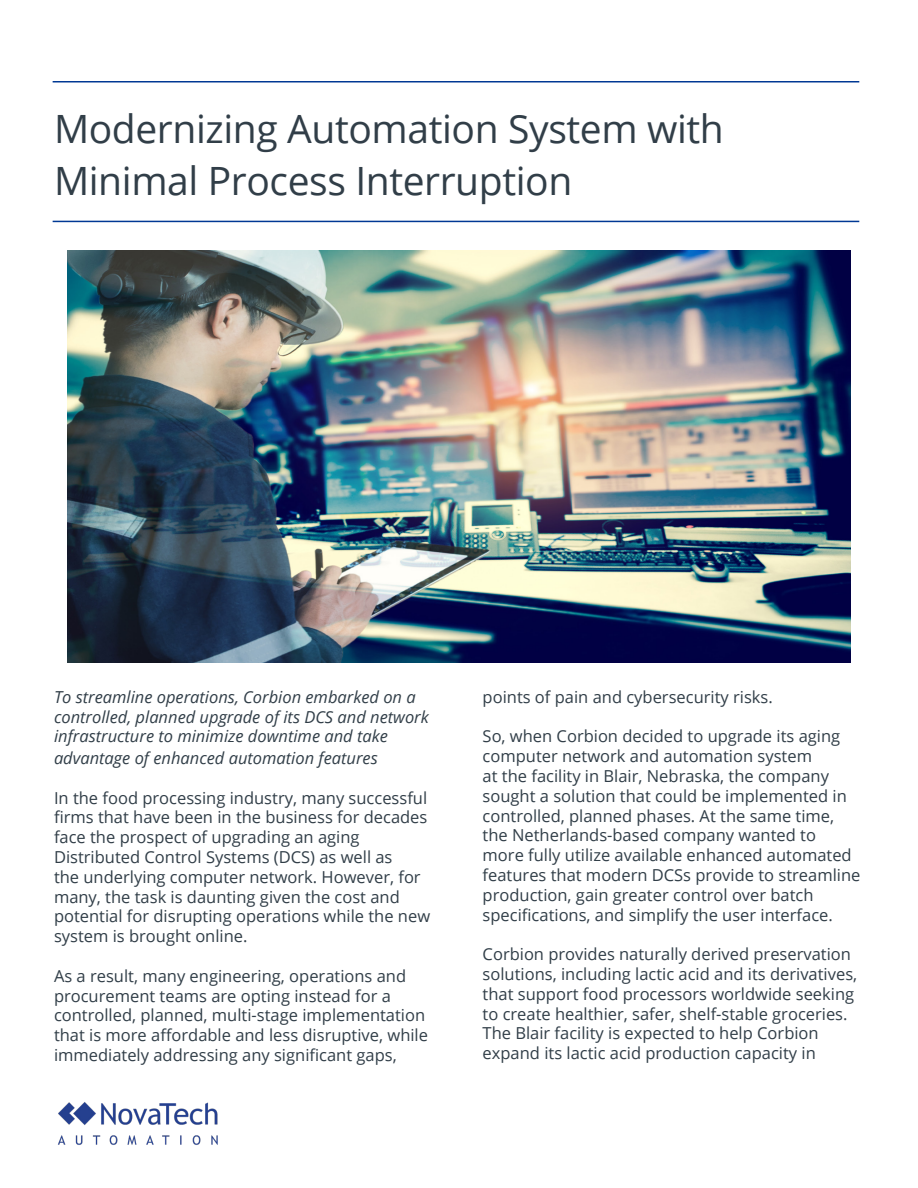
<style>
.page{position:relative;width:918px;height:1188px;background:#fff}
.page>*{position:absolute;margin:0;border:0;box-sizing:border-box;transform-origin:0 0}
.t1{font:39px/52.5px "Open Sans";letter-spacing:-.01em;color:#313e48}
.t2{font:16.5px/19.8px "Open Sans";color:#313e48}
.t3{font:italic 16.5px/19.8px "Open Sans";color:#313e48}
</style>
<div class="page">
<hr style="left:53px;top:81px;width:806px;height:1px;background:#003894">
<hr style="left:53px;top:221px;width:806px;height:1px;background:#003894">
<img style="left:58px;top:1102px;width:160px;height:43px">
<img style="left:68px;top:251px;width:783px;height:412px">
<p class="t1" style="left:54px;top:101px;width:671px">Modernizing Automation System with<br>Minimal Process Interruption</p>
<p class="t3" style="left:54px;top:687px;width:376px">To streamline operations, Corbion embarked on a controlled, planned upgrade of its DCS and network infrastructure to minimize downtime and take</p>
<p class="t3" style="left:54px;top:748px;width:325px">advantage of enhanced automation features</p>
<p class="t2" style="left:54px;top:787px;width:378px">In the food processing industry, many successful firms that have been in the business for decades face the prospect of upgrading an aging Distributed Control Systems (DCS) as well as<br>the underlying computer network. However, for many, the task is daunting given the cost and potential for disrupting operations while the new system is brought online.</p>
<p class="t2" style="left:54px;top:966px;width:376px">As a result, many engineering, operations and procurement teams are opting instead for a controlled, planned, multi-stage implementation that is more affordable and less disruptive, while immediately addressing any significant gaps,</p>
<p class="t2" style="left:483px;top:687px;width:292px">points of pain and cybersecurity risks.</p>
<p class="t2" style="left:483px;top:726px;width:379px">So, when Corbion decided to upgrade its aging computer network and automation system<br>at the facility in Blair, Nebraska, the company sought a solution that could be implemented in controlled, planned phases. At the same time, the Netherlands-based company wanted to more fully utilize available enhanced automated features that modern DCSs provide to streamline production, gain greater control over batch specifications, and simplify the user interface.</p>
<p class="t2" style="left:483px;top:944px;width:376px">Corbion provides naturally derived preservation solutions, including lactic acid and its derivatives, that support food processors worldwide seeking to create healthier, safer, shelf-stable groceries.<br>The Blair facility is expected to help Corbion expand its lactic acid production capacity in</p>
</div>
